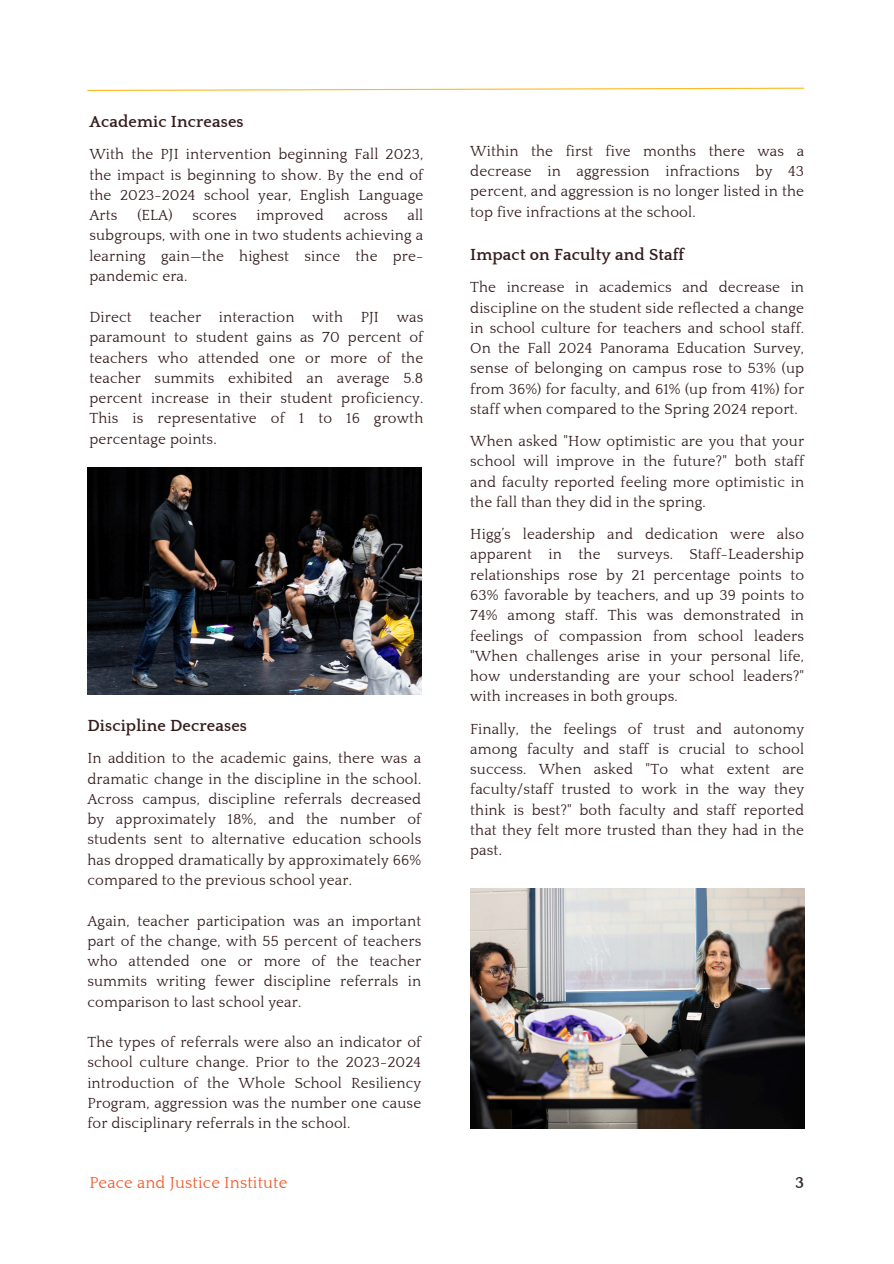
<style>
.page{position:relative;width:894px;height:1264px;background:#fff}
.page>*{position:absolute;margin:0;border:0;box-sizing:border-box;transform-origin:0 0}
.t1{font:700 16.5px "Quattrocento";letter-spacing:.01em;color:#341c1c}
.t2{font:16.5px "Quattrocento";letter-spacing:.01em;color:#f15a29}
.t3{font:700 16.5px "Quattrocento";color:#372b2b}
.t4{font:15px/20.2px "Quattrocento";letter-spacing:.01em;color:#341c1c;text-align:justify}
</style>
<div class="page">
<svg style="left:87px;top:87px;width:718px;height:4px"></svg>
<img style="left:87px;top:467px;width:334px;height:227px">
<img style="left:470px;top:888px;width:334px;height:240px">
<h1 class="t1" style="left:89px;top:113px;width:156px">Academic Increases</h1>
<p class="t4" style="left:89px;top:145px;width:335px">With the PJI intervention beginning Fall 2023, the impact is beginning to show. By the end of the 2023-2024 school year, English Language Arts</p>
<p class="t4" style="left:137px;top:205px;width:37px">(ELA)</p>
<p class="t4" style="left:192px;top:205px;width:46px">scores</p>
<p class="t4" style="left:256px;top:205px;width:69px">improved</p>
<p class="t4" style="left:343px;top:205px;width:45px">across</p>
<p class="t4" style="left:89px;top:205px;width:335px;text-indent:318px">all subgroups, with one in two students achieving a learning gain—the highest since the pre&shy;pandemic era.</p>
<p class="t4" style="left:89px;top:307px;width:335px">Direct teacher interaction with PJI was paramount to student gains as 70 percent of teachers who attended one or more of the teacher summits exhibited an average 5.8 percent increase in their student proficiency.<br>This is representative of 1 to 16 growth percentage points.</p>
<p class="t1" style="left:87px;top:717px;width:161px">Discipline Decreases</p>
<p class="t4" style="left:87px;top:749px;width:335px">In addition to the academic gains, there was a dramatic change in the discipline in the school.<br>Across campus, discipline referrals decreased by approximately 18%, and the number of students sent to alternative education schools has dropped dramatically by approximately 66% compared to the previous school year.</p>
<p class="t4" style="left:87px;top:911px;width:335px">Again, teacher participation was an important part of the change, with 55 percent of teachers who attended one or more of the teacher summits writing fewer discipline referrals in comparison to last school year.</p>
<p class="t4" style="left:87px;top:1032px;width:335px">The types of referrals were also an indicator of school culture change. Prior to the 2023-2024 introduction of the Whole School Resiliency Program, aggression was the number one cause for disciplinary referrals in the school.</p>
<p class="t2" style="left:89px;top:1174px;width:199px">Peace and Justice Institute</p>
<h1 class="t4" style="left:470px;top:141px;width:335px">Within the first five months there was a decrease in aggression infractions by 43 percent, and aggression is no longer listed in the top five infractions at the school.</h1>
<p class="t1" style="left:470px;top:246px;width:215px">Impact on Faculty and Staff</p>
<p class="t4" style="left:470px;top:278px;width:335px">The increase in academics and decrease in discipline on the student side reflected a change in school culture for teachers and school staff.<br>On the Fall 2024 Panorama Education Survey, sense of belonging on campus rose to 53% (up from 36%) for faculty, and 61% (up from 41%) for staff when compared to the Spring 2024 report.</p>
<p class="t4" style="left:470px;top:431px;width:335px">When asked "How optimistic are you that your school will improve in the future?" both staff and faculty reported feeling more optimistic in the fall than they did in the spring.</p>
<p class="t4" style="left:470px;top:524px;width:335px">Higg’s leadership and dedication were also apparent in the surveys. Staff-Leadership relationships rose by 21 percentage points to 63% favorable by teachers, and up 39 points to 74% among staff. This was demonstrated in feelings of compassion from school leaders "When challenges arise in your personal life, how understanding are your school leaders?" with increases in both groups.</p>
<h1 class="t4" style="left:470px;top:719px;width:335px">Finally, the feelings of trust and autonomy among faculty and staff is crucial to school success. When asked "To what extent are faculty/staff trusted to work in the way they think is best?" both faculty and staff reported that they felt more trusted than they had in the past.</h1>
<p class="t3" style="left:795px;top:1174px;width:10px">3</p>
</div>
